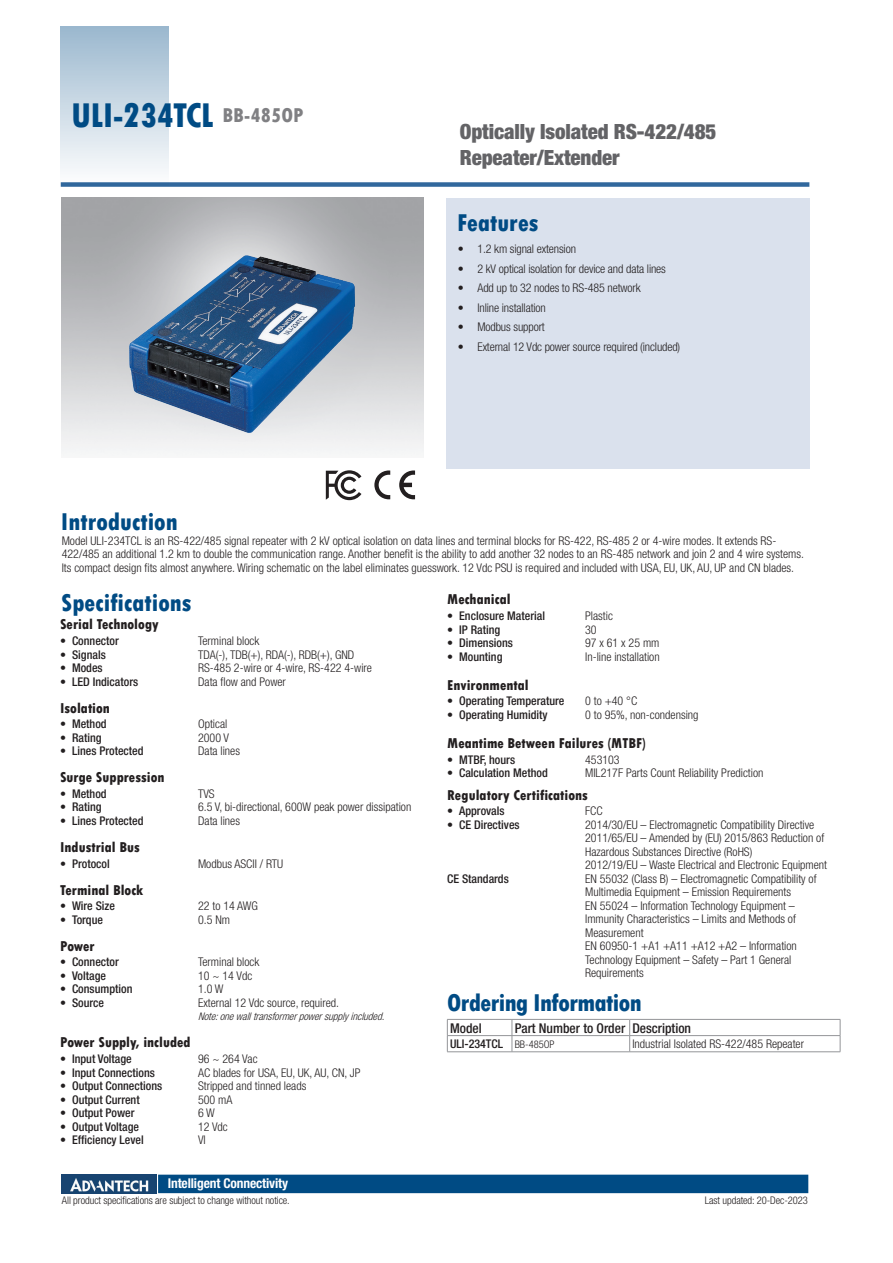
<style>
.page{position:relative;width:893px;height:1263px;background:#fff}
.page>*{position:absolute;margin:0;border:0;box-sizing:border-box;transform-origin:0 0}
.t1{font:800 condensed 36px "Tw Cen";letter-spacing:-.025em;color:#004b84}
.t2{font:800 condensed 25.5px "Tw Cen";color:#004b84}
.t3{font:800 condensed 25.5px "Tw Cen";letter-spacing:-.025em;color:#004b84}
.t4{font:900 condensed 21px/25.2px "Helvetica Neue LT Pro";letter-spacing:-.005em;color:#636366}
.t5{font:800 condensed 15px "Tw Cen";color:#231f20}
.t6{font:500 condensed 13.5px "Helvetica Neue";color:#231f20}
.t7{font:700 condensed 13.5px "Helvetica Neue LT Std";letter-spacing:-.01em;color:#fff}
.t8{font:300 condensed 12px/13.5px "Helvetica Neue";color:#231f20}
.t9{font:500 condensed 12px "Helvetica Neue";color:#231f20}
.t10{font:500 condensed 12px "Helvetica Neue LT Std";color:#231f20}
.t11{font:300 condensed 10.5px "Helvetica Neue LT Std";letter-spacing:-.005em;color:#231f20}
.t12{font:italic 300 condensed 10.5px "Helvetica Neue";color:#231f20}
.s1{font-size:21px;color:#808083}
.s2{font-family:"Helvetica Neue LT Std"}
.s3{font-weight:300;font-size:10.5px}
</style>
<div class="page">
<div style="left:61px;top:182px;width:748px;height:5px;background:#31689d"></div>
<div style="left:446px;top:198px;width:364px;height:270px;background:#dae1ed"></div>
<div style="left:158px;top:1175px;width:650px;height:18px;background:#004b84"></div>
<img style="left:62px;top:1175px;width:94px;height:18px">
<svg style="left:60px;top:26px;width:108px;height:160px;background:#c7d7e3"></svg>
<hr style="left:447px;top:1019px;width:65px;height:1px;background:#939598">
<hr style="left:512px;top:1019px;width:118px;height:1px;background:#939598">
<hr style="left:630px;top:1019px;width:210px;height:1px;background:#939598">
<hr style="left:447px;top:1035px;width:65px;height:1px;background:#939598">
<svg style="left:447px;top:1019px;width:1px;height:32px"></svg>
<hr style="left:512px;top:1035px;width:118px;height:1px;background:#939598">
<svg style="left:512px;top:1020px;width:1px;height:31px"></svg>
<hr style="left:630px;top:1035px;width:210px;height:1px;background:#939598">
<svg style="left:629px;top:1019px;width:1px;height:32px"></svg>
<svg style="left:840px;top:1019px;width:1px;height:32px"></svg>
<hr style="left:447px;top:1051px;width:65px;height:1px;background:#939598">
<hr style="left:512px;top:1051px;width:118px;height:1px;background:#939598">
<hr style="left:630px;top:1051px;width:210px;height:1px;background:#939598">
<svg style="left:326px;top:479px;width:35px;height:21px"></svg>
<svg style="left:374px;top:479px;width:16px;height:20px"></svg>
<svg style="left:399px;top:470px;width:16px;height:29px"></svg>
<img style="left:87px;top:209px;width:310px;height:270px">
<h1 class="t1" style="left:71px;top:94px;width:234px">ULI-234TCL <span class="s1">BB-485OP</span></h1>
<h2 class="t2" style="left:61px;top:507px;width:118px">Introduction</h2>
<h3 class="t4" style="left:460px;top:119px;width:258px">Optically Isolated RS-422/485<br>Repeater/Extender</h3>
<h2 class="t2" style="left:457px;top:208px;width:83px">Features</h2>
<p class="t8" style="left:458px;top:242px;width:120px">• 1.2 km signal extension</p>
<p class="t8" style="left:458px;top:262px;width:209px">• 2 kV optical isolation for device and data lines</p>
<p class="t8" style="left:458px;top:281px;width:184px">• Add up to 32 nodes to RS-485 network</p>
<p class="t8" style="left:458px;top:301px;width:89px">• Inline installation</p>
<p class="t8" style="left:458px;top:320px;width:88px">• Modbus support</p>
<p class="t8" style="left:458px;top:340px;width:224px">• External 12 Vdc power source required (included)</p>
<p class="t8" style="left:62px;top:534px;width:744px">Model ULI-234TCL is an RS-422/485 signal repeater with 2 kV optical isolation on data lines and terminal blocks for RS-422, RS-485 2 or 4-wire modes. It extends RS-<br>422/485 an additional 1.2 km to double the communication range. Another benefit is the ability to add another 32 nodes to an RS-485 network and join 2 and 4 wire systems.<br>Its compact design fits almost anywhere. Wiring schematic on the label eliminates guesswork. 12 Vdc PSU is required and included with USA, EU, UK, AU, UP and CN blades.</p>
<h2 class="t2" style="left:61px;top:587px;width:132px">Specifications</h2>
<p class="t5" style="left:447px;top:591px;width:65px">Mechanical</p>
<p class="t9" style="left:447px;top:609px;width:99px">• Enclosure Material</p>
<p class="t8" style="left:585px;top:609px;width:29px">Plastic</p>
<p class="t9" style="left:447px;top:622px;width:55px">• IP Rating</p>
<p class="t8" style="left:585px;top:622px;width:13px">30</p>
<p class="t9" style="left:447px;top:636px;width:67px">• Dimensions</p>
<p class="t8" style="left:585px;top:636px;width:76px">97 x 61 x 25 mm</p>
<p class="t9" style="left:447px;top:649px;width:57px">• Mounting</p>
<p class="t8" style="left:585px;top:649px;width:76px">In-line installation</p>
<p class="t5" style="left:447px;top:676px;width:83px">Environmental</p>
<p class="t9" style="left:447px;top:694px;width:119px">• Operating Temperature</p>
<p class="t8" style="left:585px;top:694px;width:54px">0 to +40 °C</p>
<p class="t9" style="left:447px;top:707px;width:102px">• Operating Humidity</p>
<p class="t8" style="left:585px;top:708px;width:115px">0 to 95%, non-condensing</p>
<p class="t5" style="left:447px;top:734px;width:200px">Meantime Between Failures (MTBF)</p>
<p class="t10" style="left:447px;top:752px;width:69px">• MTBF, hours</p>
<p class="t8" style="left:585px;top:753px;width:36px">453103</p>
<p class="t10" style="left:447px;top:766px;width:102px">• Calculation Method</p>
<p class="t8" style="left:585px;top:766px;width:180px"><span class="s2">MIL217F</span> Parts Count Reliability Prediction</p>
<p class="t5" style="left:447px;top:786px;width:142px">Regulatory Certifications</p>
<p class="t9" style="left:447px;top:804px;width:59px">• Approvals</p>
<p class="t8" style="left:585px;top:804px;width:19px">FCC</p>
<p class="t9" style="left:447px;top:817px;width:74px">• CE Directives</p>
<p class="t8" style="left:585px;top:818px;width:243px">2014/30/EU – Electromagnetic Compatibility Directive 2011/65/EU – Amended by (EU) 2015/863 Reduction of Hazardous Substances Directive (RoHS)<br>2012/19/EU – Waste Electrical and Electronic Equipment</p>
<p class="t9" style="left:447px;top:871px;width:63px">CE Standards</p>
<p class="t8" style="left:585px;top:872px;width:233px">EN 55032 (Class B) – Electromagnetic Compatibility of Multimedia Equipment – Emission Requirements<br>EN 55024 – Information Technology Equipment – Immunity Characteristics – Limits and Methods of Measurement<br>EN 60950-1 +A1 +A11 +A12 +A2 – Information Technology Equipment – Safety – Part 1 General Requirements</p>
<h2 class="t3" style="left:447px;top:987px;width:196px">Ordering Information</h2>
<p class="t5" style="left:60px;top:616px;width:100px">Serial Technology</p>
<p class="t9" style="left:60px;top:634px;width:60px">• Connector</p>
<p class="t8" style="left:198px;top:634px;width:63px">Terminal block</p>
<p class="t9" style="left:60px;top:647px;width:47px">• Signals</p>
<p class="t8" style="left:198px;top:647px;width:158px">TDA(-), TDB(+), RDA(-), RDB(+), GND</p>
<p class="t9" style="left:60px;top:661px;width:44px">• Modes</p>
<p class="t8" style="left:198px;top:661px;width:175px">RS-485 2-wire or 4-wire, RS-422 4-wire</p>
<p class="t9" style="left:60px;top:674px;width:80px">• LED Indicators</p>
<p class="t8" style="left:198px;top:674px;width:89px">Data flow and Power</p>
<p class="t5" style="left:60px;top:699px;width:51px">Isolation</p>
<p class="t9" style="left:60px;top:717px;width:48px">• Method</p>
<p class="t8" style="left:198px;top:717px;width:31px">Optical</p>
<p class="t9" style="left:60px;top:730px;width:43px">• Rating</p>
<p class="t8" style="left:198px;top:731px;width:33px">2000 V</p>
<p class="t9" style="left:60px;top:744px;width:85px">• Lines Protected</p>
<p class="t8" style="left:198px;top:744px;width:44px">Data lines</p>
<p class="t5" style="left:60px;top:768px;width:106px">Surge Suppression</p>
<p class="t9" style="left:60px;top:786px;width:48px">• Method</p>
<p class="t8" style="left:198px;top:787px;width:18px">TVS</p>
<p class="t9" style="left:60px;top:800px;width:43px">• Rating</p>
<p class="t8" style="left:198px;top:800px;width:215px">6.5 V, bi-directional, 600W peak power dissipation</p>
<p class="t9" style="left:60px;top:813px;width:85px">• Lines Protected</p>
<p class="t8" style="left:198px;top:814px;width:44px">Data lines</p>
<p class="t5" style="left:60px;top:838px;width:81px">Industrial Bus</p>
<p class="t9" style="left:60px;top:856px;width:51px">• Protocol</p>
<p class="t8" style="left:198px;top:856px;width:87px">Modbus ASCII / RTU</p>
<p class="t5" style="left:60px;top:881px;width:85px">Terminal Block</p>
<p class="t9" style="left:60px;top:899px;width:57px">• Wire Size</p>
<p class="t8" style="left:198px;top:899px;width:62px">22 to 14 AWG</p>
<p class="t9" style="left:60px;top:912px;width:44px">• Torque</p>
<p class="t8" style="left:198px;top:913px;width:33px">0.5 Nm</p>
<p class="t5" style="left:60px;top:937px;width:36px">Power</p>
<p class="t9" style="left:60px;top:955px;width:60px">• Connector</p>
<p class="t8" style="left:198px;top:955px;width:63px">Terminal block</p>
<p class="t9" style="left:60px;top:968px;width:47px">• Voltage</p>
<p class="t8" style="left:198px;top:969px;width:56px">10 ~ 14 Vdc</p>
<p class="t9" style="left:60px;top:982px;width:74px">• Consumption</p>
<p class="t8" style="left:198px;top:982px;width:27px">1.0 W</p>
<p class="t9" style="left:60px;top:995px;width:46px">• Source</p>
<p class="t8" style="left:198px;top:996px;width:142px">External 12 Vdc source, required.</p>
<p class="t12" style="left:198px;top:1011px;width:191px">Note:onewalltransformerpowersupplyincluded.</p>
<p class="t5" style="left:60px;top:1034px;width:132px">Power Supply, included</p>
<p class="t9" style="left:60px;top:1052px;width:73px">• Input Voltage</p>
<p class="t8" style="left:198px;top:1052px;width:61px">96 ~ 264 Vac</p>
<p class="t9" style="left:60px;top:1065px;width:96px">• Input Connections</p>
<p class="t8" style="left:198px;top:1065px;width:164px">AC blades for USA, EU, UK, AU, CN, JP</p>
<p class="t9" style="left:60px;top:1079px;width:104px">• Output Connections</p>
<p class="t8" style="left:198px;top:1079px;width:110px">Stripped and tinned leads</p>
<p class="t9" style="left:60px;top:1092px;width:81px">• Output Current</p>
<p class="t8" style="left:198px;top:1092px;width:36px">500 mA</p>
<p class="t9" style="left:60px;top:1106px;width:76px">• Output Power</p>
<p class="t8" style="left:198px;top:1106px;width:18px">6 W</p>
<p class="t9" style="left:60px;top:1119px;width:81px">• Output Voltage</p>
<p class="t8" style="left:198px;top:1119px;width:31px">12 Vdc</p>
<p class="t9" style="left:60px;top:1133px;width:85px">• Efficiency Level</p>
<p class="t8" style="left:198px;top:1133px;width:9px">VI</p>
<p class="t6" style="left:450px;top:1020px;width:33px">Model</p>
<p class="t6" style="left:515px;top:1020px;width:178px">Part Number to Order Description</p>
<p class="t9" style="left:450px;top:1037px;width:106px">ULI-234TCL <span class="s3">BB-485OP</span></p>
<p class="t8" style="left:632px;top:1037px;width:173px">Industrial Isolated RS-422/485 Repeater</p>
<p class="t7" style="left:168px;top:1175px;width:122px">Intelligent Connectivity</p>
<p class="t11" style="left:62px;top:1195px;width:229px">All product specifications are subject to change without notice.</p>
<p class="t11" style="left:705px;top:1194px;width:105px">Last updated: 20-Dec-2023</p>
</div>
